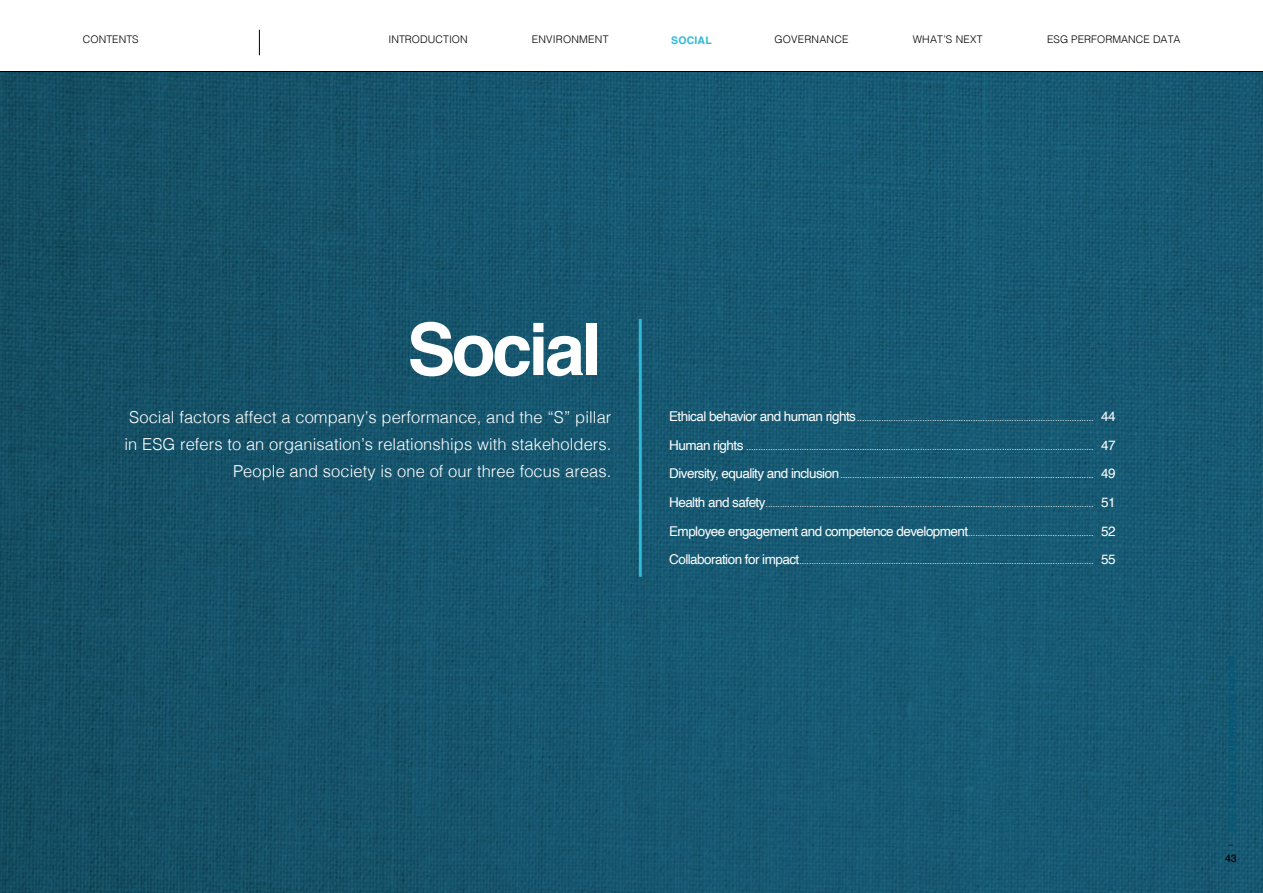
<style>
.page{position:relative;width:1263px;height:893px;background:#fff}
.page>*{position:absolute;margin:0;border:0;box-sizing:border-box;transform-origin:0 0}
.t1{font:700 72px "Helvetica";letter-spacing:-.05em;color:#fff}
.t2{font:300 16.5px/27px "Helvetica";letter-spacing:.005em;color:#fff;text-align:right}
.t3{font:300 10.5px "Helvetica";letter-spacing:.005em;color:#000}
.t4{font:700 10.5px "Helvetica";letter-spacing:.02em;color:#2cbad8}
.t5{font:500 10.5px "Helvetica Neue";color:#000}
.t6{font:300 10.5px "Helvetica Neue";color:#000}
.t7{font:9px "Helvetica";color:#fff}
.t8{font:700 9px "Helvetica";letter-spacing:.01em;color:#005776}
.s1{font-size:13.5px}
</style>
<div class="page">
<img style="left:0;top:72px;width:1263px;height:821px">
<hr style="left:639px;top:319px;width:3px;height:258px;background:#2cbad8">
<hr style="left:0;top:71px;width:1263px;height:1px;background:#000">
<svg style="left:259px;top:30px;width:1px;height:25px"></svg>
<p class="t3" style="left:83px;top:31px;width:57px">CONTENTS</p>
<p class="t3" style="left:388px;top:30px;width:81px">INTRODUCTION</p>
<p class="t3" style="left:532px;top:31px;width:78px">ENVIRONMENT</p>
<p class="t4" style="left:671px;top:34px;width:42px">SOCIAL</p>
<p class="t3" style="left:774px;top:31px;width:76px">GOVERNANCE</p>
<p class="t3" style="left:913px;top:31px;width:71px">WHAT’S NEXT</p>
<p class="t3" style="left:1047px;top:30px;width:135px">ESG PERFORMANCE DATA</p>
<h1 class="t1" style="left:407px;top:306px;width:196px">Social</h1>
<h2 class="t2" style="left:125px;top:402px;width:488px">Social factors affect a company’s performance, and the “S” pillar in ESG refers to an organisation’s relationships with stakeholders.<br>People and society is one of our three focus areas.</h2>
<p class="t7" style="left:669px;top:411px;width:448px"><span class="s1">Ethical behavior and human rights</span>.................................................................................................. <span class="s1">44</span></p>
<p class="t7" style="left:669px;top:440px;width:448px"><span class="s1">Human rights</span> ................................................................................................................................................ <span class="s1">47</span></p>
<p class="t7" style="left:669px;top:468px;width:448px"><span class="s1">Diversity, equality and inclusion</span>......................................................................................................... <span class="s1">49</span></p>
<p class="t7" style="left:669px;top:497px;width:448px"><span class="s1">Health and safety</span>........................................................................................................................................ <span class="s1">51</span></p>
<p class="t7" style="left:669px;top:526px;width:448px"><span class="s1">Employee engagement and competence development</span>.................................................... <span class="s1">52</span></p>
<p class="t7" style="left:669px;top:554px;width:448px"><span class="s1">Collaboration for impact</span>.......................................................................................................................... <span class="s1">55</span></p>
<p class="t8" style="left:1237px;top:656px;width:178px;rotate:90deg">NILÖRN SUSTAINABILITY REPORT 2023</p>
<p class="t6" style="left:1228px;top:831px;width:7px">_</p>
<p class="t5" style="left:1225px;top:850px;width:13px">43</p>
</div>
